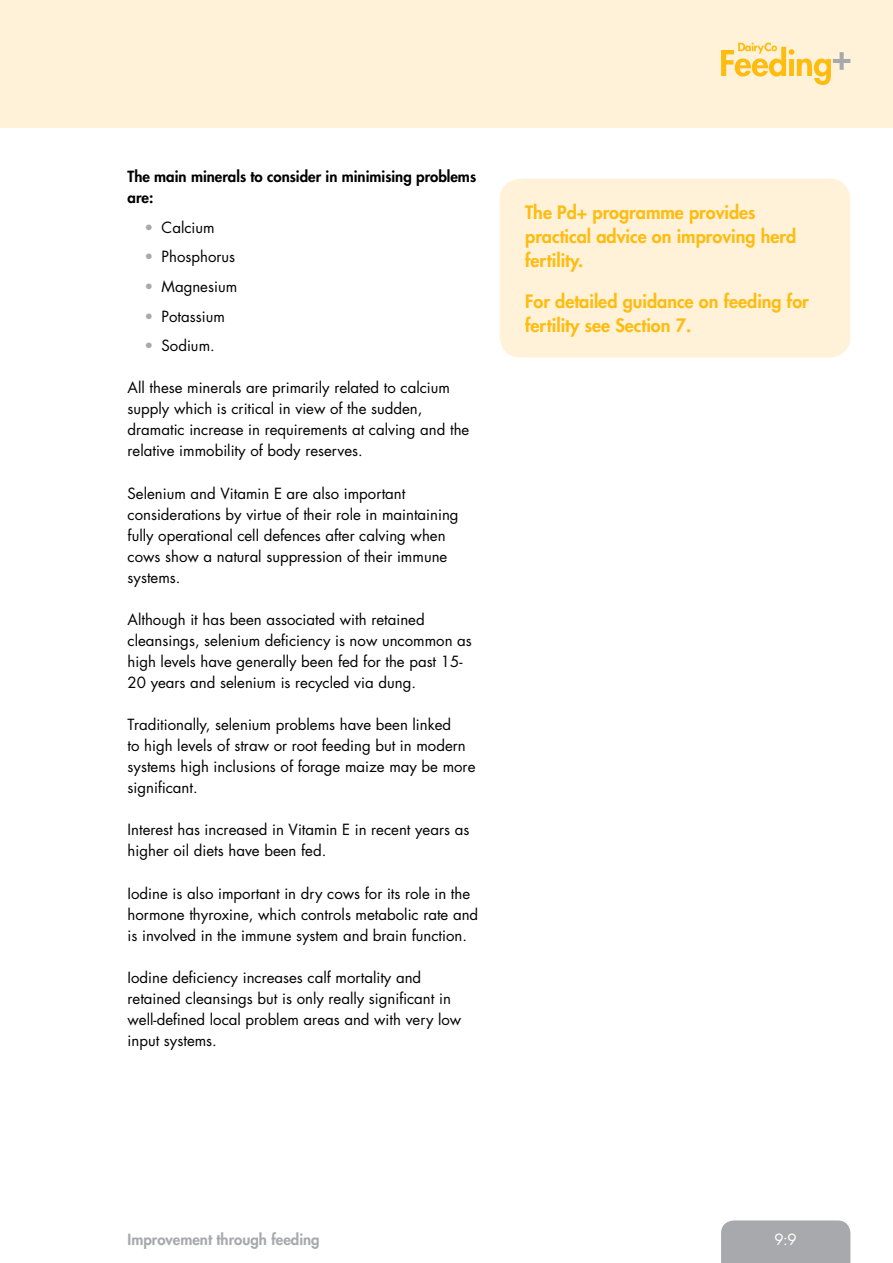
<style>
.page{position:relative;width:893px;height:1263px;background:#fff}
.page>*{position:absolute;margin:0;border:0;box-sizing:border-box;transform-origin:0 0}
.t1{font:800 18px/24px "Futura Std";color:#febc11}
.t2{font:15px/21px "Futura Std";color:#000}
.t3{font:800 15px/21px "Futura Std";color:#000}
.t4{font:800 15px "Futura Std";color:#a7a9ac}
.t5{font:15px "Futura Std";color:#fff}
.s1{color:#a7a9ac}
</style>
<div class="page">
<div style="left:0;top:0;width:893px;height:128px;background:#fff2d9"></div>
<div style="left:721px;top:1220px;width:129px;height:43px;background:#a7a9ac"></div>
<svg style="left:721px;top:43px;width:129px;height:42px"></svg>
<div style="left:500px;top:179px;width:350px;height:179px;background:#fff2d9;border-radius:21px"></div>
<p class="t3" style="left:128px;top:166px;width:350px">The main minerals to consider in minimising problems are:</p>
<p class="t2" style="left:145px;top:217px;width:72px"><span class="s1">•</span> Calcium</p>
<p class="t2" style="left:145px;top:247px;width:92px"><span class="s1">•</span> Phosphorus</p>
<p class="t2" style="left:145px;top:276px;width:94px"><span class="s1">•</span> Magnesium</p>
<p class="t2" style="left:145px;top:306px;width:82px"><span class="s1">•</span> Potassium</p>
<p class="t2" style="left:145px;top:335px;width:72px"><span class="s1">•</span> Sodium.</p>
<p class="t2" style="left:128px;top:377px;width:343px">All these minerals are primarily related to calcium supply which is critical in view of the sudden, dramatic increase in requirements at calving and the relative immobility of body reserves.</p>
<p class="t2" style="left:128px;top:483px;width:333px">Selenium and Vitamin E are also important considerations by virtue of their role in maintaining fully operational cell defences after calving when cows show a natural suppression of their immune systems.</p>
<p class="t2" style="left:128px;top:609px;width:346px">Although it has been associated with retained cleansings, selenium deficiency is now uncommon as high levels have generally been fed for the past 15- 20 years and selenium is recycled via dung.</p>
<p class="t2" style="left:128px;top:714px;width:349px">Traditionally, selenium problems have been linked<br>to high levels of straw or root feeding but in modern systems high inclusions of forage maize may be more significant.</p>
<p class="t2" style="left:128px;top:819px;width:343px">Interest has increased in Vitamin E in recent years as higher oil diets have been fed.</p>
<p class="t2" style="left:128px;top:883px;width:352px">Iodine is also important in dry cows for its role in the hormone thyroxine, which controls metabolic rate and is involved in the immune system and brain function.</p>
<p class="t2" style="left:128px;top:967px;width:335px">Iodine deficiency increases calf mortality and retained cleansings but is only really significant in well-defined local problem areas and with very low input systems.</p>
<p class="t1" style="left:525px;top:200px;width:273px">The Pd+ programme provides practical advice on improving herd fertility.</p>
<p class="t1" style="left:525px;top:289px;width:285px">For detailed guidance on feeding for fertility see Section 7.</p>
<p class="t4" style="left:128px;top:1229px;width:194px">Improvement through feeding</p>
<p class="t5" style="left:774px;top:1229px;width:24px">9:9</p>
</div>
